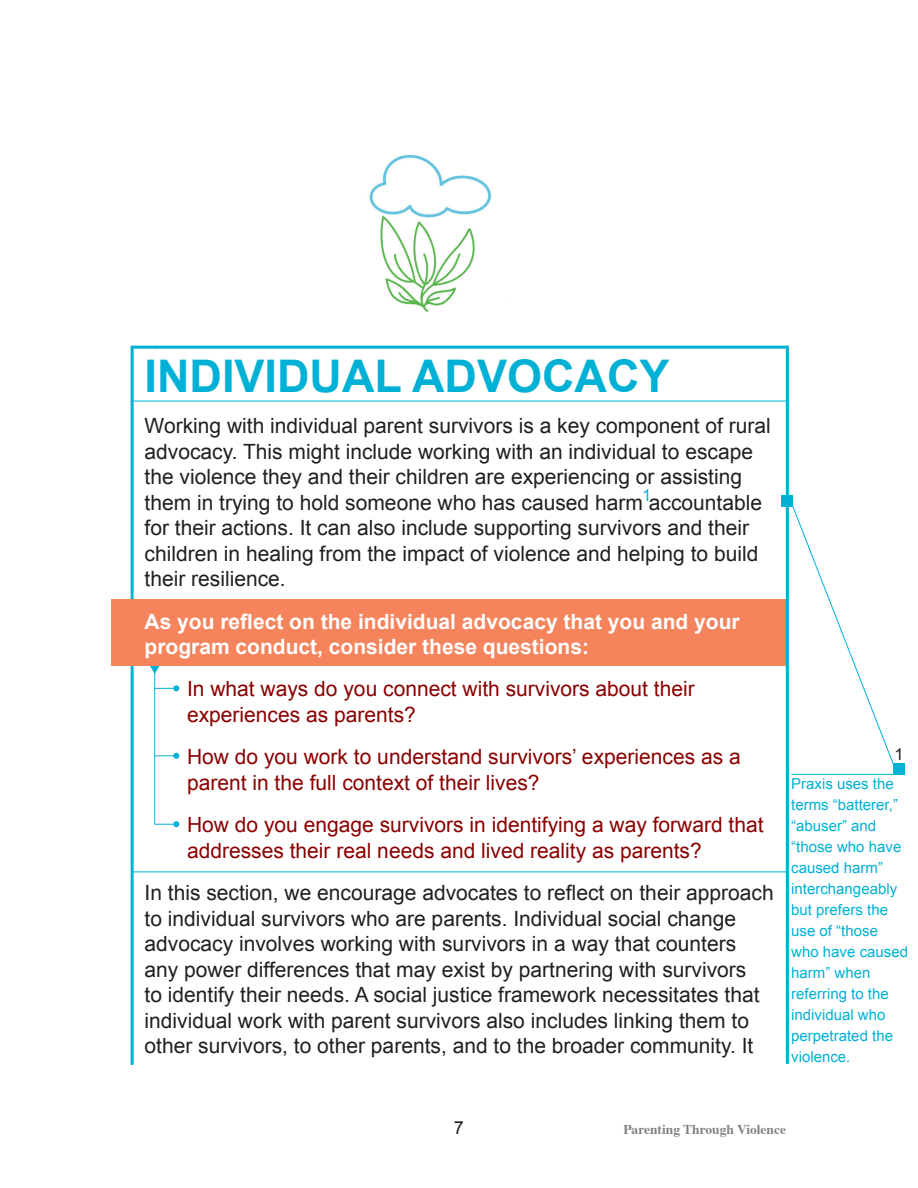
<style>
.page{position:relative;width:918px;height:1188px;background:#fff}
.page>*{position:absolute;margin:0;border:0;box-sizing:border-box;transform-origin:0 0}
.t1{font:700 45px "Arial";color:#00b1d5}
.t2{font:21px/25.5px "Arial";color:#231f20}
.t3{font:21px/25.5px "Arial";color:#8b0202}
.t4{font:700 21px/25.5px "Arial";color:#fff}
.t5{font:18px "Arial";color:#231f20}
.t6{font:16.5px "Arial";color:#00b1d5}
.t7{font:16.5px "Arial";color:#231f20}
.t8{font:15px/21px "Arial";color:#00b1d5}
.t9{font:700 13.5px "Times";color:#808285}
</style>
<div class="page">
<hr style="left:131px;top:347px;width:3px;height:718px;background:#00b1d5">
<hr style="left:131px;top:401px;width:658px;height:1px;background:#00b1d5">
<hr style="left:155px;top:346px;width:632px;height:3px;background:#00b1d5">
<hr style="left:131px;top:346px;width:25px;height:3px;background:#00b1d5">
<hr style="left:132px;top:872px;width:655px;height:1px;background:#00b1d5">
<hr style="left:786px;top:346px;width:3px;height:718px;background:#00b1d5">
<hr style="left:154px;top:669px;width:1px;height:155px;background:#00b1d5">
<svg style="left:154px;top:821px;width:25px;height:6px"></svg>
<svg style="left:154px;top:753px;width:25px;height:6px"></svg>
<svg style="left:154px;top:685px;width:25px;height:6px"></svg>
<div style="left:893px;top:764px;width:11px;height:11px;background:#00b1d5"></div>
<div style="left:782px;top:495px;width:11px;height:11px;background:#00b1d5"></div>
<svg style="left:792px;top:505px;width:104px;height:260px"></svg>
<hr style="left:791px;top:774px;width:103px;height:1px;background:#00b1d5">
<svg style="left:150px;top:666px;width:10px;height:8px"></svg>
<div style="left:111px;top:599px;width:675px;height:67px;background:#f5835c"></div>
<img style="left:369px;top:154px;width:123px;height:158px">
<h1 class="t1" style="left:145px;top:346px;width:527px">INDIVIDUAL ADVOCACY</h1>
<p class="t2" style="left:145px;top:413px;width:628px">Working with individual parent survivors is a key component of rural advocacy. This might include working with an individual to escape the violence they and their children are experiencing or assisting them in trying to hold someone who has caused harm accountable for their actions. It can also include supporting survivors and their children in healing from the impact of violence and helping to build their resilience.</p>
<p class="t4" style="left:145px;top:609px;width:597px">As you reflect on the individual advocacy that you and your program conduct, consider these questions:</p>
<p class="t3" style="left:187px;top:677px;width:509px">In what ways do you connect with survivors about their experiences as parents?</p>
<p class="t3" style="left:187px;top:745px;width:555px">How do you work to understand survivors’ experiences as a parent in the full context of their lives?</p>
<p class="t3" style="left:187px;top:813px;width:578px">How do you engage survivors in identifying a way forward that addresses their real needs and lived reality as parents?</p>
<p class="t2" style="left:145px;top:881px;width:631px">In this section, we encourage advocates to reflect on their approach to individual survivors who are parents. Individual social change advocacy involves working with survivors in a way that counters any power differences that may exist by partnering with survivors<br>to identify their needs. A social justice framework necessitates that individual work with parent survivors also includes linking them to other survivors, to other parents, and to the broader community. It</p>
<p class="t6" style="left:642px;top:484px;width:11px">1</p>
<p class="t7" style="left:894px;top:744px;width:11px">1</p>
<p class="t8" style="left:791px;top:773px;width:118px">Praxis uses the terms “batterer,” “abuser” and “those who have caused harm” interchangeably but prefers the use of “those who have caused harm” when referring to the individual who perpetrated the violence.</p>
<p class="t5" style="left:454px;top:1116px;width:12px">7</p>
<p class="t9" style="left:623px;top:1116px;width:164px">Parenting Through Violence</p>
</div>
